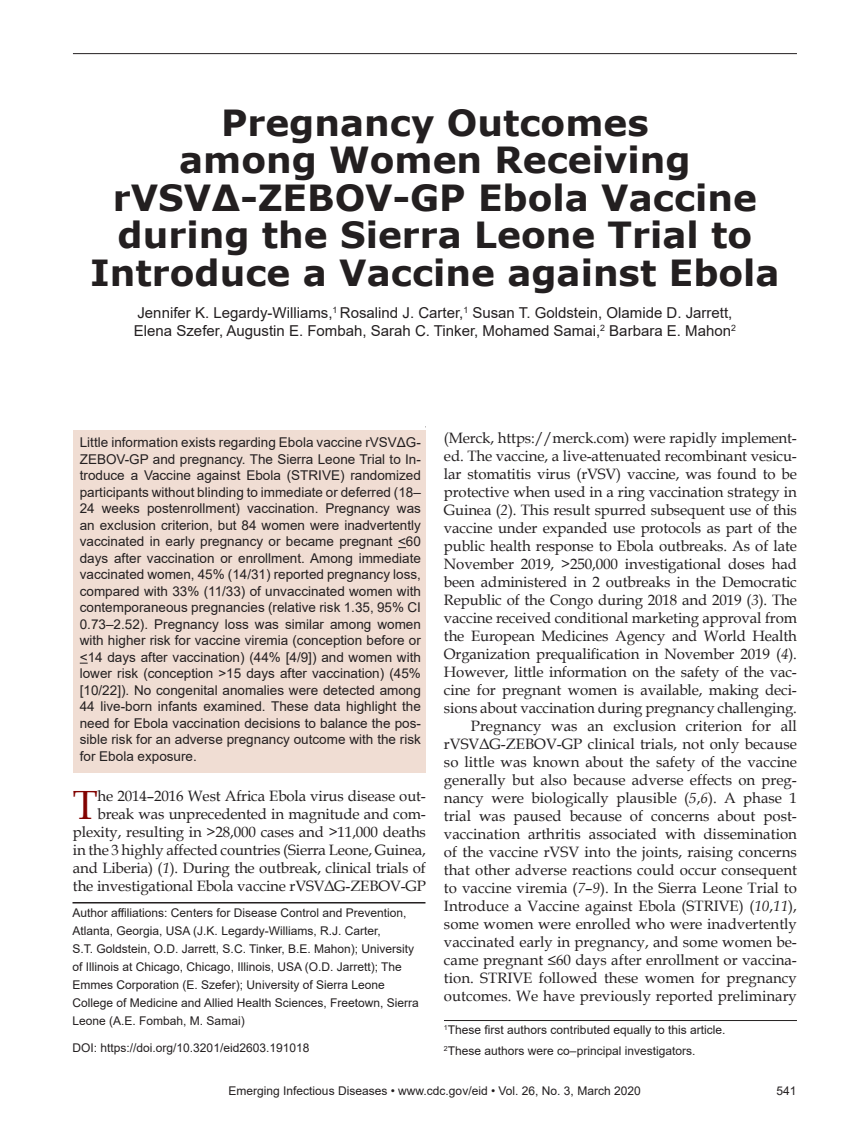
<style>
.page{position:relative;width:851px;height:1134px;background:#fff}
.page>*{position:absolute;margin:0;border:0;box-sizing:border-box;transform-origin:0 0}
.Drop_Cap{font:40.8px "Book Antiqua";color:#820301}
.Article_Title{font:700 36px/37.5px "Verdana";color:#231f20;text-align:center}
.Drop_Cap-2{font:15px/18px "Book Antiqua";letter-spacing:-.01em;color:#231f20;text-align:right}
.Body_Text{font:15px/18px "Book Antiqua";color:#231f20;text-align:justify}
.Authors{font:15px/18px "Arial";color:#231f20}
.Abstract{font:13.5px/16.5px "Arial";color:#231f20;text-align:justify}
.Affiliations{font:12px/18px "Arial";color:#231f20}
.Footnote{font:12px "Arial";color:#231f20}
.DOI{font:12px "Arial";color:#231f20}
.s1{font-style:italic}
</style>
<div class="page">
<hr style="left:73px;top:53px;width:723px;height:1px;background:#231f20">
<div style="left:73px;top:430px;width:352px;height:342px;background:#f0ddd3"></div>
<hr style="left:444px;top:1020px;width:353px;height:1px;background:#231f20">
<hr style="left:72px;top:902px;width:353px;height:2px;background:#231f20">
<p class="Article_Title" style="left:90px;top:103px;width:691px">Pregnancy Outcomes<br>among Women Receiving rVSVΔ-ZEBOV-GP Ebola Vaccine during the Sierra Leone Trial to<br>Introduce a Vaccine against Ebola</p>
<p class="Authors" style="left:134px;top:304px;width:603px">Jennifer K. Legardy-Williams,<sup>1</sup> Rosalind J. Carter,<sup>1</sup> Susan T. Goldstein, Olamide D. Jarrett,<br>Elena Szefer, Augustin E. Fombah, Sarah C. Tinker, Mohamed Samai,<sup>2</sup> Barbara E. Mahon<sup>2</sup></p>
<p class="Abstract" style="left:80px;top:434px;width:343px">Little information exists regarding Ebola vaccine rVSVΔG-ZEBOV-GP and pregnancy. The Sierra Leone Trial to In&shy;troduce a Vaccine against Ebola (STRIVE) randomized participants without blinding to immediate or deferred (18– 24 weeks postenrollment) vaccination. Pregnancy was an exclusion criterion, but 84 women were inadvertently vaccinated in early pregnancy or became pregnant &lt;60 days after vaccination or enrollment. Among immediate vaccinated women, 45% (14/31) reported pregnancy loss, compared with 33% (11/33) of unvaccinated women with contemporaneous pregnancies (relative risk 1.35, 95% CI 0.73–2.52). Pregnancy loss was similar among women with higher risk for vaccine viremia (conception before or &lt;14 days after vaccination) (44% [4/9]) and women with lower risk (conception &gt;15 days after vaccination) (45% [10/22]). No congenital anomalies were detected among 44 live-born infants examined. These data highlight the need for Ebola vaccination decisions to balance the pos&shy;sible risk for an adverse pregnancy outcome with the risk for Ebola exposure.</p>
<p class="Drop_Cap-2" style="left:73px;top:786px;width:354px">he 2014–2016 West Africa Ebola virus disease out&shy;break was unprecedented in magnitude and com&shy;plexity, resulting in &gt;28,000 cases and &gt;11,000 deaths in the 3 highly affected countries (Sierra Leone, Guinea, and Liberia) (<span class="s1">1</span>). During the outbreak, clinical trials of the investigational Ebola vaccine rVSVΔG-ZEBOV-GP</p>
<p class="Drop_Cap" style="left:73px;top:776px;width:26px">T</p>
<p class="Affiliations" style="left:72px;top:904px;width:348px">Author affiliations: Centers for Disease Control and Prevention, Atlanta, Georgia, USA (J.K. Legardy-Williams, R.J. Carter,<br>S.T. Goldstein, O.D. Jarrett, S.C. Tinker, B.E. Mahon); University of Illinois at Chicago, Chicago, Illinois, USA (O.D. Jarrett); The Emmes Corporation (E. Szefer); University of Sierra Leone College of Medicine and Allied Health Sciences, Freetown, Sierra Leone (A.E. Fombah, M. Samai)</p>
<p class="DOI" style="left:72px;top:1040px;width:238px">DOI: https://doi.org/10.3201/eid2603.191018</p>
<p class="Drop_Cap-2" style="left:444px;top:428px;width:354px;text-align:justify">(Merck, https://merck.com) were rapidly implement&shy;ed. The vaccine, a live-attenuated recombinant vesicu&shy;lar stomatitis virus (rVSV) vaccine, was found to be protective when used in a ring vaccination strategy in Guinea (<span class="s1">2</span>). This result spurred subsequent use of this vaccine under expanded use protocols as part of the public health response to Ebola outbreaks. As of late November 2019, &gt;250,000 investigational doses had been administered in 2 outbreaks in the Democratic Republic of the Congo during 2018 and 2019 (<span class="s1">3</span>). The vaccine received conditional marketing approval from the European Medicines Agency and World Health Organization prequalification in November 2019 (<span class="s1">4</span>).<br>However, little information on the safety of the vac&shy;cine for pregnant women is available, making deci&shy;sions about vaccination during pregnancy challenging.</p>
<p class="Body_Text" style="left:444px;top:716px;width:354px;text-indent:27px">Pregnancy was an exclusion criterion for all rVSVΔG-ZEBOV-GP clinical trials, not only because so little was known about the safety of the vaccine generally but also because adverse effects on preg&shy;nancy were biologically plausible (<span class="s1">5</span>,<span class="s1">6</span>). A phase 1 trial was paused because of concerns about post&shy;vaccination arthritis associated with dissemination of the vaccine rVSV into the joints, raising concerns that other adverse reactions could occur consequent to vaccine viremia (<span class="s1">7</span>–<span class="s1">9</span>). In the Sierra Leone Trial to Introduce a Vaccine against Ebola (STRIVE) (<span class="s1">10</span>,<span class="s1">11</span>), some women were enrolled who were inadvertently vaccinated early in pregnancy, and some women be&shy;came pregnant ≤60 days after enrollment or vaccina&shy;tion. STRIVE followed these women for pregnancy outcomes. We have previously reported preliminary</p>
<p class="Footnote" style="left:444px;top:1022px;width:283px"><sup>1</sup>These first authors contributed equally to this article.</p>
<p class="Footnote" style="left:444px;top:1043px;width:253px"><sup>2</sup>These authors were co–principal investigators.</p>
<p class="Affiliations" style="left:228px;top:1082px;width:413px">Emerging Infectious Diseases • www.cdc.gov/eid • Vol. 26, No. 3, March 2020</p>
<p class="Affiliations" style="left:776px;top:1082px;width:22px">541</p>
</div>
